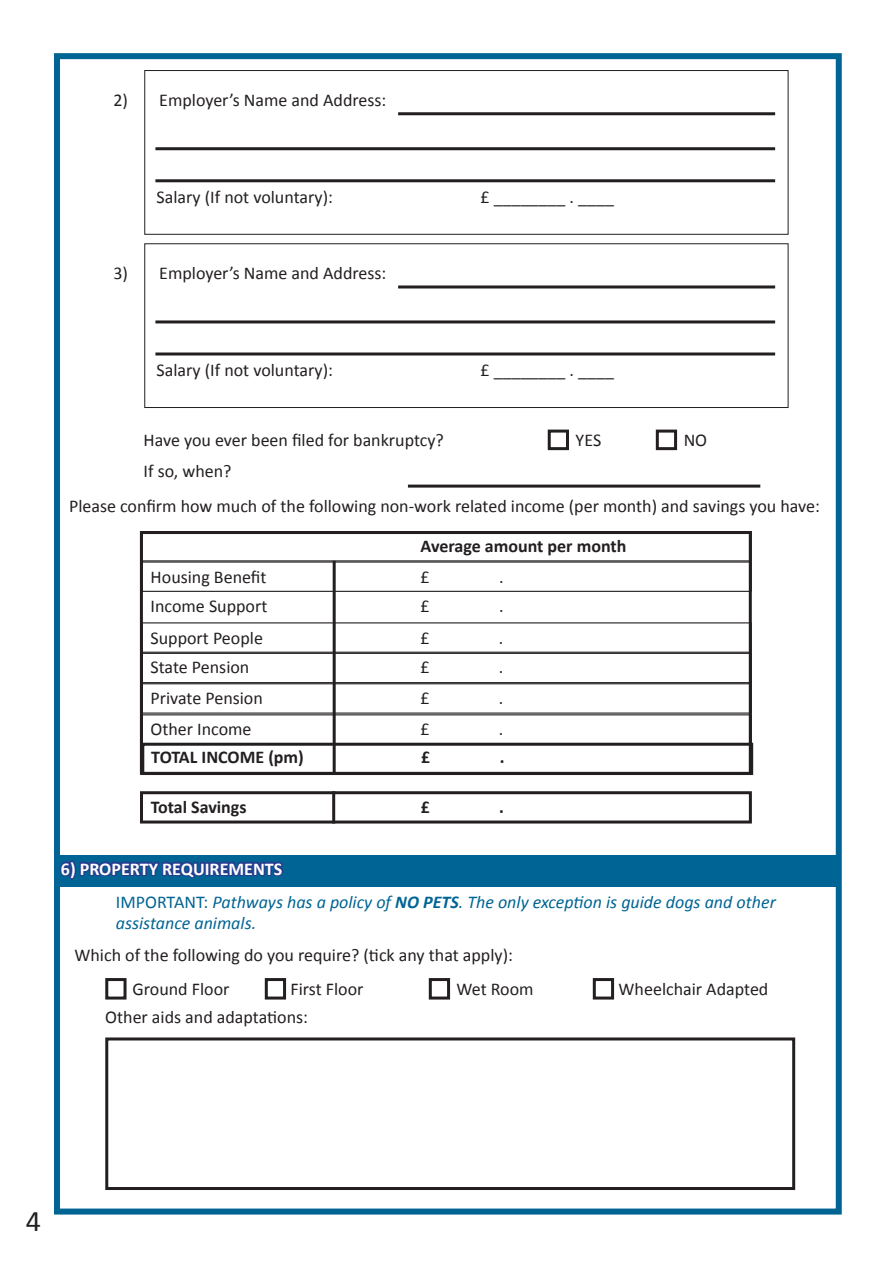
<style>
.page{position:relative;width:893px;height:1263px;background:#fff}
.page>*{position:absolute;margin:0;border:0;box-sizing:border-box;transform-origin:0 0}
.t1{font:30px "Calibri";color:#231f20}
.t2{font:18px "Calibri";color:#231f20}
.t3{font:italic 18px/21.6px "Calibri";color:#006494}
.t4{font:700 18px "Calibri";color:#231f20}
.t5{font:700 18px "Calibri";color:#fff}
.s1{font-style:normal}
.s2{font-weight:700}
</style>
<div class="page">
<div style="left:54px;top:53px;width:788px;height:1161px;border:6px solid #006494"></div>
<div style="left:142px;top:622px;width:610px;height:31px;border:1px solid #231f20"></div>
<div style="left:56px;top:855px;width:783px;height:32px;background:#006494"></div>
<svg style="left:58px;top:847px;width:225px;height:41px"></svg>
<div style="left:105px;top:978px;width:22px;height:21px;border:3px solid #231f20"></div>
<div style="left:265px;top:978px;width:21px;height:21px;border:3px solid #231f20"></div>
<div style="left:593px;top:978px;width:21px;height:21px;border:3px solid #231f20"></div>
<div style="left:429px;top:978px;width:21px;height:21px;border:3px solid #231f20"></div>
<hr style="left:408px;top:485px;width:352px;height:3px;background:#231f20">
<div style="left:548px;top:430px;width:21px;height:20px;border:3px solid #231f20"></div>
<div style="left:656px;top:430px;width:21px;height:20px;border:3px solid #231f20"></div>
<hr style="left:333px;top:561px;width:3px;height:213px;background:#231f20">
<div style="left:142px;top:531px;width:610px;height:30px;border:1px solid #231f20"></div>
<div style="left:142px;top:561px;width:610px;height:31px;border:1px solid #231f20"></div>
<div style="left:142px;top:653px;width:610px;height:30px;border:1px solid #231f20"></div>
<div style="left:142px;top:683px;width:610px;height:31px;border:1px solid #231f20"></div>
<div style="left:141px;top:743px;width:612px;height:32px;border:3px solid #231f20"></div>
<div style="left:140px;top:791px;width:612px;height:32px;border:3px solid #231f20"></div>
<hr style="left:332px;top:791px;width:3px;height:32px;background:#231f20">
<div style="left:105px;top:1037px;width:690px;height:153px;border:3px solid #231f20"></div>
<hr style="left:398px;top:285px;width:377px;height:3px;background:#231f20">
<hr style="left:155px;top:320px;width:620px;height:3px;background:#231f20">
<hr style="left:155px;top:352px;width:620px;height:3px;background:#231f20">
<div style="left:144px;top:243px;width:644px;height:165px;border:1px solid #231f20"></div>
<hr style="left:398px;top:112px;width:377px;height:3px;background:#231f20">
<hr style="left:155px;top:147px;width:620px;height:3px;background:#231f20">
<hr style="left:155px;top:179px;width:620px;height:3px;background:#231f20">
<div style="left:144px;top:70px;width:644px;height:165px;border:1px solid #231f20"></div>
<p class="t2" style="left:113px;top:89px;width:274px">2) Employer’s Name and Address:</p>
<p class="t2" style="left:157px;top:186px;width:178px">Salary (If not voluntary):</p>
<p class="t2" style="left:481px;top:186px;width:135px">£ ________ . ____</p>
<p class="t2" style="left:113px;top:262px;width:274px">3) Employer’s Name and Address:</p>
<p class="t2" style="left:157px;top:359px;width:178px">Salary (If not voluntary):</p>
<p class="t2" style="left:481px;top:359px;width:135px">£ ________ . ____</p>
<p class="t2" style="left:144px;top:428px;width:302px">Have you ever been filed for bankruptcy?</p>
<p class="t2" style="left:576px;top:428px;width:27px">YES</p>
<p class="t2" style="left:684px;top:428px;width:25px">NO</p>
<p class="t2" style="left:144px;top:459px;width:89px">If so, when?</p>
<p class="t2" style="left:69px;top:495px;width:752px">Please confirm how much of the following non-work related income (per month) and savings you have:</p>
<p class="t4" style="left:421px;top:534px;width:207px">Average amount per month</p>
<p class="t2" style="left:151px;top:565px;width:117px">Housing Benefit</p>
<p class="t2" style="left:421px;top:565px;width:11px">£</p>
<p class="t2" style="left:499px;top:565px;width:6px">.</p>
<p class="t2" style="left:151px;top:594px;width:118px">Income Support</p>
<p class="t2" style="left:421px;top:594px;width:11px">£</p>
<p class="t2" style="left:499px;top:594px;width:6px">.</p>
<p class="t2" style="left:151px;top:626px;width:114px">Support People</p>
<p class="t2" style="left:421px;top:626px;width:11px">£</p>
<p class="t2" style="left:499px;top:626px;width:6px">.</p>
<p class="t2" style="left:151px;top:656px;width:100px">State Pension</p>
<p class="t2" style="left:421px;top:656px;width:11px">£</p>
<p class="t2" style="left:499px;top:656px;width:6px">.</p>
<p class="t2" style="left:151px;top:686px;width:114px">Private Pension</p>
<p class="t2" style="left:421px;top:686px;width:11px">£</p>
<p class="t2" style="left:499px;top:686px;width:6px">.</p>
<p class="t2" style="left:151px;top:717px;width:102px">Other Income</p>
<p class="t2" style="left:421px;top:717px;width:11px">£</p>
<p class="t2" style="left:499px;top:717px;width:6px">.</p>
<p class="t4" style="left:151px;top:745px;width:154px">TOTAL INCOME (pm)</p>
<p class="t4" style="left:421px;top:745px;width:11px">£</p>
<p class="t4" style="left:500px;top:745px;width:6px">.</p>
<p class="t4" style="left:151px;top:795px;width:97px">Total Savings</p>
<p class="t4" style="left:421px;top:795px;width:11px">£</p>
<p class="t4" style="left:499px;top:795px;width:6px">.</p>
<p class="t5" style="left:61px;top:857px;width:223px">6) PROPERTY REQUIREMENTS</p>
<p class="t3" style="left:116px;top:890px;width:661px"><span class="s1">IMPORTANT:</span> Pathways has a policy of <span class="s2">NO PETS</span>. The only exception is guide dogs and other assistance animals.</p>
<p class="t2" style="left:74px;top:943px;width:440px">Which of the following do you require? (tick any that apply):</p>
<p class="t2" style="left:133px;top:977px;width:98px">Ground Floor</p>
<p class="t2" style="left:291px;top:977px;width:74px">First Floor</p>
<p class="t2" style="left:457px;top:977px;width:79px">Wet Room</p>
<p class="t2" style="left:619px;top:977px;width:151px">Wheelchair Adapted</p>
<p class="t2" style="left:105px;top:1005px;width:204px">Other aids and adaptations:</p>
<p class="t1" style="left:26px;top:1202px;width:17px">4</p>
</div>
